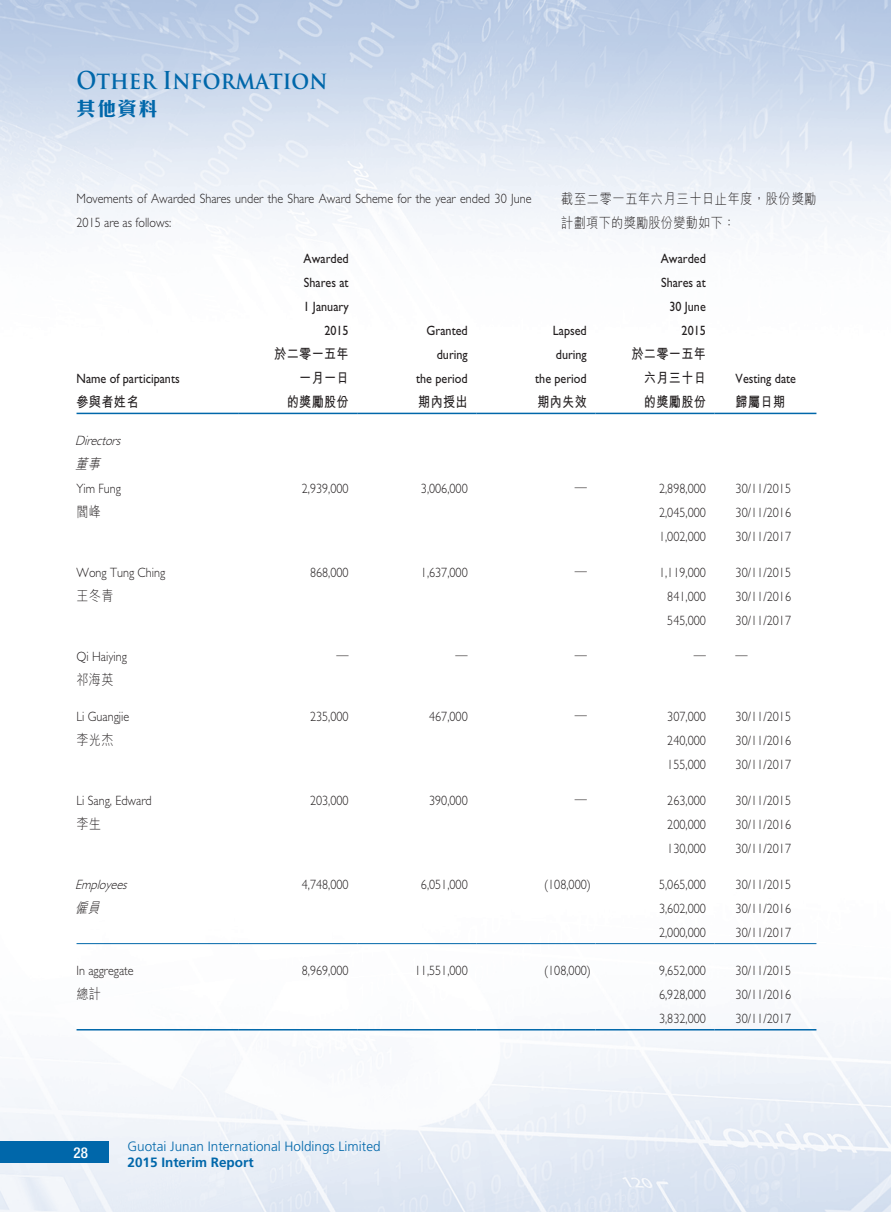
<style>
.page{position:relative;width:893px;height:1212px;background:#fff}
.page>*{position:absolute;margin:0;border:0;box-sizing:border-box;transform-origin:0 0}
.t1{font:700 24px "Trajan Pro";color:#0067aa;scale:.9 1}
.t2{font:700 19.5px "C Hei 3 HK";color:#0067aa}
.t3{font:500 condensed 15px "Helvetica Neue LT Std";color:#fff}
._6__內文---C{font:700 14.25px "M Hei HK";letter-spacing:.03em;color:#231f20;scale:.85 1}
._6__內文---C-2{font:300 14.25px/24px "M Hei HK";letter-spacing:.055em;color:#231f20;scale:.85 1}
._6__內文---C-3{font:300 14.25px "M Hei HK";letter-spacing:.03em;color:#231f20;scale:.85 1}
._6__內文---C-4{font:italic 300 14.25px "M Hei HK";color:#231f20;scale:.85 1}
._1__內文{font:300 13.5px/24px "Gill Sans Std";color:#231f20;scale:.9 1}
._1__內文-2{font:13.5px "Gill Sans Std";color:#231f20;scale:.9 1}
.t4{font:300 13.5px "Frutiger LT Std";color:#0067aa}
._1__內文-3{font:italic 300 13.5px "Gill Sans Std";color:#231f20;scale:.9 1}
.t5{font:700 13.5px "Frutiger LT Std";color:#0067aa}
._1__內文-4{font:300 13.5px "M Hei HK";color:#231f20;scale:.9 1}
</style>
<div class="page">
<img style="left:0;top:0;width:891px;height:1212px">
<div style="left:0;top:1141px;width:109px;height:21px;background:#0067aa"></div>
<hr style="left:77px;top:413px;width:161px;height:1px;background:#0067aa">
<hr style="left:238px;top:413px;width:119px;height:1px;background:#0067aa">
<hr style="left:357px;top:413px;width:119px;height:1px;background:#0067aa">
<hr style="left:476px;top:413px;width:119px;height:1px;background:#0067aa">
<hr style="left:595px;top:413px;width:119px;height:1px;background:#0067aa">
<hr style="left:714px;top:413px;width:102px;height:1px;background:#0067aa">
<hr style="left:77px;top:943px;width:161px;height:1px;background:#0067aa">
<hr style="left:238px;top:943px;width:119px;height:1px;background:#0067aa">
<hr style="left:357px;top:943px;width:119px;height:1px;background:#0067aa">
<hr style="left:476px;top:943px;width:119px;height:1px;background:#0067aa">
<hr style="left:595px;top:943px;width:119px;height:1px;background:#0067aa">
<hr style="left:714px;top:943px;width:102px;height:1px;background:#0067aa">
<hr style="left:77px;top:1029px;width:161px;height:1px;background:#0067aa">
<hr style="left:238px;top:1029px;width:119px;height:1px;background:#0067aa">
<hr style="left:357px;top:1029px;width:119px;height:1px;background:#0067aa">
<hr style="left:476px;top:1029px;width:119px;height:1px;background:#0067aa">
<hr style="left:595px;top:1029px;width:119px;height:1px;background:#0067aa">
<hr style="left:714px;top:1029px;width:102px;height:1px;background:#0067aa">
<h1 class="t1" style="left:76px;top:66px;width:280px">Other Information</h1>
<h2 class="t2" style="left:76px;top:99px;width:83px">其他資料</h2>
<p class="_6__內文---C-2" style="left:561px;top:187px;width:302px">截至二零一五年六月三十日止年度，股份獎勵計劃項下的獎勵股份變動如下：</p>
<p class="_1__內文" style="left:77px;top:187px;width:507px">Movements of Awarded Shares under the Share Award Scheme for the year ended 30 June<br>2015 are as follows:</p>
<p class="_1__內文-2" style="left:304px;top:251px;width:52px">Awarded</p>
<p class="_1__內文-2" style="left:661px;top:251px;width:52px">Awarded</p>
<p class="_1__內文-2" style="left:304px;top:275px;width:51px">Shares at</p>
<p class="_1__內文-2" style="left:661px;top:275px;width:51px">Shares at</p>
<p class="_1__內文-2" style="left:304px;top:299px;width:52px">1 January</p>
<p class="_1__內文-2" style="left:669px;top:299px;width:42px">30 June</p>
<p class="_1__內文-2" style="left:324px;top:323px;width:28px">2015</p>
<p class="_1__內文-2" style="left:427px;top:323px;width:47px">Granted</p>
<p class="_1__內文-2" style="left:553px;top:323px;width:39px">Lapsed</p>
<p class="_1__內文-2" style="left:682px;top:323px;width:28px">2015</p>
<p class="_6__內文---C" style="left:274px;top:344px;width:89px">於二零一五年</p>
<p class="_1__內文-2" style="left:437px;top:347px;width:36px">during</p>
<p class="_1__內文-2" style="left:556px;top:347px;width:36px">during</p>
<p class="_6__內文---C" style="left:631px;top:344px;width:89px">於二零一五年</p>
<p class="_1__內文-2" style="left:77px;top:371px;width:116px">Name of participants</p>
<p class="_6__內文---C" style="left:299px;top:368px;width:60px">一月一日</p>
<p class="_1__內文-2" style="left:416px;top:371px;width:59px">the period</p>
<p class="_1__內文-2" style="left:535px;top:371px;width:59px">the period</p>
<p class="_6__內文---C" style="left:644px;top:368px;width:74px">六月三十日</p>
<p class="_1__內文-2" style="left:736px;top:371px;width:69px">Vesting date</p>
<p class="_6__內文---C" style="left:77px;top:392px;width:74px">參與者姓名</p>
<p class="_6__內文---C" style="left:287px;top:392px;width:74px">的獎勵股份</p>
<p class="_6__內文---C" style="left:418px;top:392px;width:60px">期內授出</p>
<p class="_6__內文---C" style="left:537px;top:392px;width:60px">期內失效</p>
<p class="_6__內文---C" style="left:644px;top:392px;width:74px">的獎勵股份</p>
<p class="_6__內文---C" style="left:736px;top:392px;width:60px">歸屬日期</p>
<p class="_1__內文-3" style="left:75px;top:433px;width:56px">Directors</p>
<p class="_6__內文---C-4" style="left:75px;top:456px;width:35px">董事</p>
<p class="_1__內文" style="left:77px;top:477px;width:51px">Yim Fung</p>
<p class="_1__內文" style="left:302px;top:477px;width:54px">2,939,000</p>
<p class="_1__內文" style="left:421px;top:477px;width:54px">3,006,000</p>
<p class="_1__內文-4" style="left:575px;top:481px;width:15px">—</p>
<p class="_1__內文" style="left:659px;top:477px;width:54px">2,898,000</p>
<p class="_1__內文" style="left:736px;top:477px;width:63px">30/11/2015</p>
<p class="_6__內文---C-3" style="left:77px;top:504px;width:30px">閻峰</p>
<p class="_1__內文" style="left:659px;top:501px;width:54px">2,045,000</p>
<p class="_1__內文" style="left:736px;top:501px;width:63px">30/11/2016</p>
<p class="_1__內文" style="left:659px;top:525px;width:54px">1,002,000</p>
<p class="_1__內文" style="left:736px;top:525px;width:63px">30/11/2017</p>
<p class="_1__內文" style="left:77px;top:561px;width:100px">Wong Tung Ching</p>
<p class="_1__內文" style="left:310px;top:561px;width:44px">868,000</p>
<p class="_1__內文" style="left:421px;top:561px;width:54px">1,637,000</p>
<p class="_1__內文-4" style="left:575px;top:565px;width:15px">—</p>
<p class="_1__內文" style="left:659px;top:561px;width:54px">1,119,000</p>
<p class="_1__內文" style="left:736px;top:561px;width:63px">30/11/2015</p>
<p class="_6__內文---C-3" style="left:77px;top:588px;width:45px">王冬青</p>
<p class="_1__內文" style="left:667px;top:585px;width:44px">841,000</p>
<p class="_1__內文" style="left:736px;top:585px;width:63px">30/11/2016</p>
<p class="_1__內文" style="left:667px;top:609px;width:44px">545,000</p>
<p class="_1__內文" style="left:736px;top:609px;width:63px">30/11/2017</p>
<p class="_1__內文" style="left:77px;top:645px;width:57px">Qi Haiying</p>
<p class="_1__內文-4" style="left:337px;top:649px;width:15px">—</p>
<p class="_1__內文-4" style="left:456px;top:649px;width:15px">—</p>
<p class="_1__內文-4" style="left:575px;top:649px;width:15px">—</p>
<p class="_1__內文-4" style="left:694px;top:649px;width:15px">—</p>
<p class="_1__內文-4" style="left:736px;top:649px;width:15px">—</p>
<p class="_6__內文---C-3" style="left:77px;top:672px;width:45px">祁海英</p>
<p class="_1__內文" style="left:77px;top:705px;width:60px">Li Guangjie</p>
<p class="_1__內文" style="left:310px;top:705px;width:44px">235,000</p>
<p class="_1__內文" style="left:429px;top:705px;width:44px">467,000</p>
<p class="_1__內文-4" style="left:575px;top:709px;width:15px">—</p>
<p class="_1__內文" style="left:667px;top:705px;width:44px">307,000</p>
<p class="_1__內文" style="left:736px;top:705px;width:63px">30/11/2015</p>
<p class="_6__內文---C-3" style="left:77px;top:732px;width:45px">李光杰</p>
<p class="_1__內文" style="left:667px;top:729px;width:44px">240,000</p>
<p class="_1__內文" style="left:736px;top:729px;width:63px">30/11/2016</p>
<p class="_1__內文" style="left:667px;top:753px;width:44px">155,000</p>
<p class="_1__內文" style="left:736px;top:753px;width:63px">30/11/2017</p>
<p class="_1__內文" style="left:77px;top:789px;width:85px">Li Sang, Edward</p>
<p class="_1__內文" style="left:310px;top:789px;width:44px">203,000</p>
<p class="_1__內文" style="left:429px;top:789px;width:44px">390,000</p>
<p class="_1__內文-4" style="left:575px;top:793px;width:15px">—</p>
<p class="_1__內文" style="left:667px;top:789px;width:44px">263,000</p>
<p class="_1__內文" style="left:736px;top:789px;width:63px">30/11/2015</p>
<p class="_6__內文---C-3" style="left:77px;top:816px;width:30px">李生</p>
<p class="_1__內文" style="left:667px;top:813px;width:44px">200,000</p>
<p class="_1__內文" style="left:736px;top:813px;width:63px">30/11/2016</p>
<p class="_1__內文" style="left:667px;top:837px;width:44px">130,000</p>
<p class="_1__內文" style="left:736px;top:837px;width:63px">30/11/2017</p>
<p class="_1__內文-3" style="left:75px;top:877px;width:63px">Employees</p>
<p class="_1__內文" style="left:302px;top:873px;width:54px">4,748,000</p>
<p class="_1__內文" style="left:421px;top:873px;width:54px">6,051,000</p>
<p class="_1__內文" style="left:544px;top:873px;width:53px">(108,000)</p>
<p class="_1__內文" style="left:659px;top:873px;width:54px">5,065,000</p>
<p class="_1__內文" style="left:736px;top:873px;width:63px">30/11/2015</p>
<p class="_6__內文---C-4" style="left:75px;top:900px;width:35px">僱員</p>
<p class="_1__內文" style="left:659px;top:897px;width:54px">3,602,000</p>
<p class="_1__內文" style="left:736px;top:897px;width:63px">30/11/2016</p>
<p class="_1__內文" style="left:659px;top:921px;width:54px">2,000,000</p>
<p class="_1__內文" style="left:736px;top:921px;width:63px">30/11/2017</p>
<p class="_1__內文" style="left:77px;top:958px;width:65px">In aggregate</p>
<p class="_1__內文" style="left:302px;top:958px;width:54px">8,969,000</p>
<p class="_1__內文" style="left:415px;top:958px;width:60px">11,551,000</p>
<p class="_1__內文" style="left:544px;top:958px;width:53px">(108,000)</p>
<p class="_1__內文" style="left:659px;top:958px;width:54px">9,652,000</p>
<p class="_1__內文" style="left:736px;top:958px;width:63px">30/11/2015</p>
<p class="_6__內文---C-3" style="left:77px;top:986px;width:30px">總計</p>
<p class="_1__內文" style="left:659px;top:982px;width:54px">6,928,000</p>
<p class="_1__內文" style="left:736px;top:982px;width:63px">30/11/2016</p>
<p class="_1__內文" style="left:659px;top:1006px;width:54px">3,832,000</p>
<p class="_1__內文" style="left:736px;top:1006px;width:63px">30/11/2017</p>
<p class="t3" style="left:74px;top:1143px;width:16px">28</p>
<p class="t4" style="left:128px;top:1138px;width:255px">Guotai Junan International Holdings Limited</p>
<p class="t5" style="left:128px;top:1154px;width:128px">2015 Interim Report</p>
</div>
